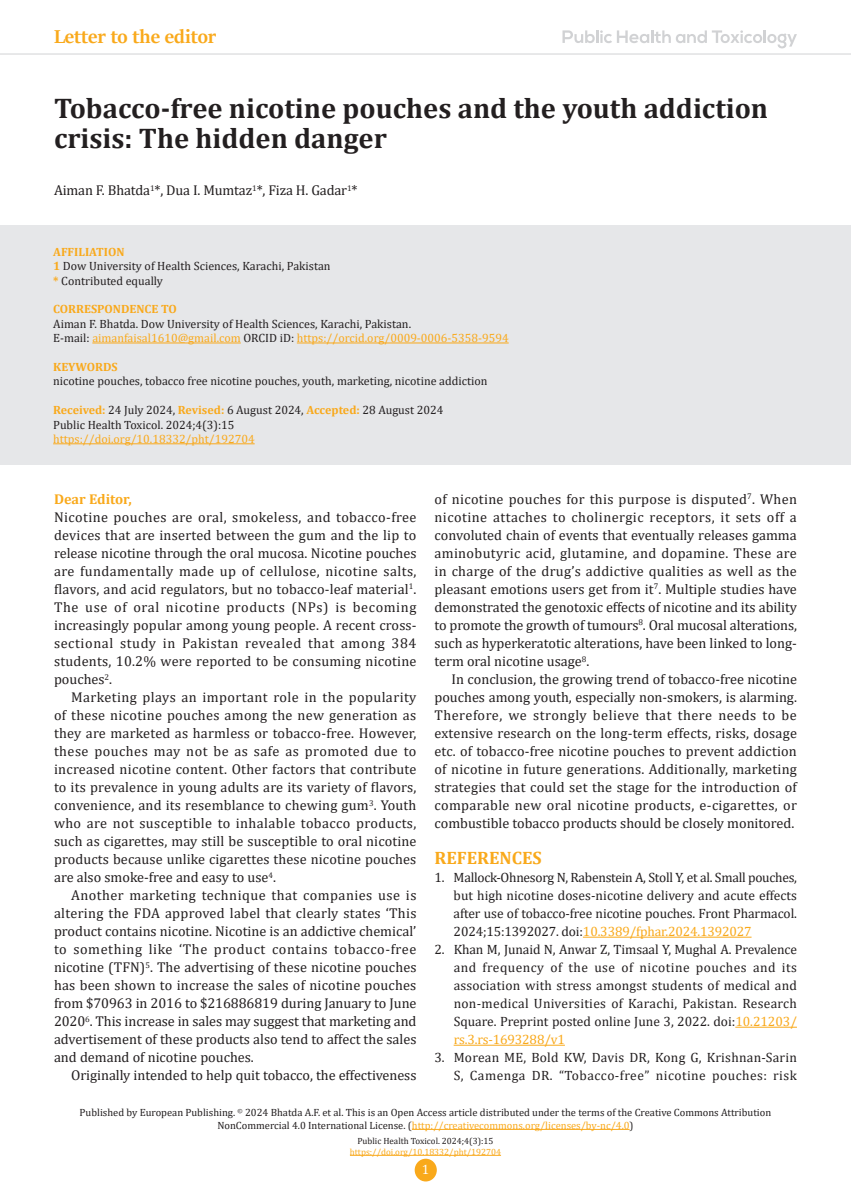
<style>
.page{position:relative;width:851px;height:1191px;background:#fff}
.page>*{position:absolute;margin:0;border:0;box-sizing:border-box;transform-origin:0 0}
.t1{font:700 28.5px/30px "Cambria";color:#231f20}
.t2{font:700 21px "Sitka Banner";color:#f9a91b}
.t3{font:700 18px "Cambria";color:#f9a91b}
.t4{font:14.25px/18px "Cambria";color:#231f20;text-align:justify}
.t5{font:700 14.25px "Cambria";color:#f9a91b}
.t6{font:13.5px/18px "Cambria";color:#231f20;text-align:justify}
.t7{font:13.5px/18px "Cambria";letter-spacing:.02em;color:#231f20;text-align:right}
.t8{font:13.5px "Cambria";color:#fff}
.t9{font:12px/14.4px "Cambria";color:#231f20}
.t10{font:12px "Cambria";color:#f9a91b}
.t11{font:700 12px "Cambria";color:#f9a91b}
.t12{font:10.5px/12.6px "Cambria";color:#231f20;text-align:center}
.t13{font:9px "Cambria";color:#f9a91b}
.t14{font:9px "Cambria";color:#231f20}
.s1{font-weight:700;color:#f9a91b}
.s2{color:#f9a91b}
</style>
<div class="page">
<div style="left:414px;top:1158px;width:23px;height:23px;background:#f9a91b;border-radius:50%"></div>
<hr style="left:350px;top:1155px;width:151px;height:1px;background:#f9a91b">
<hr style="left:0;top:54px;width:850px;height:1px;background:#d1d2d4">
<svg style="left:562px;top:30px;width:234px;height:18px"></svg>
<hr style="left:582px;top:936px;width:169px;height:1px;background:#f9a91b">
<hr style="left:735px;top:1026px;width:61px;height:1px;background:#f9a91b">
<hr style="left:453px;top:1044px;width:112px;height:1px;background:#f9a91b">
<div style="left:0;top:225px;width:850px;height:239px;background:#e6e7e9"></div>
<hr style="left:92px;top:343px;width:149px;height:1px;background:#f9a91b">
<hr style="left:297px;top:343px;width:211px;height:1px;background:#f9a91b">
<hr style="left:53px;top:443px;width:201px;height:1px;background:#f9a91b">
<hr style="left:412px;top:1129px;width:217px;height:1px;background:#f9a91b">
<h2 class="t2" style="left:54px;top:22px;width:164px">Letter to the editor</h2>
<h1 class="t1" style="left:54px;top:93px;width:715px">Tobacco-free nicotine pouches and the youth addiction crisis: The hidden danger</h1>
<p class="t4" style="left:54px;top:181px;width:305px">Aiman F. Bhatda<sup>1</sup>*, Dua I. Mumtaz<sup>1</sup>*, Fiza H. Gadar<sup>1</sup>*</p>
<p class="t9" style="left:53px;top:244px;width:279px"><span class="s1">AFFILIATION<br>1</span> Dow University of Health Sciences, Karachi, Pakistan <span class="s1">*</span> Contributed equally</p>
<p class="t11" style="left:53px;top:301px;width:125px">CORRESPONDENCE TO</p>
<p class="t9" style="left:53px;top:316px;width:457px">Aiman F. Bhatda. Dow University of Health Sciences, Karachi, Pakistan.<br>E-mail: <span class="s2">aimanfaisal1610@gmail.com</span> ORCID iD: <span class="s2">https://orcid.org/0009-0006-5358-9594</span></p>
<p class="t11" style="left:53px;top:358px;width:66px">KEYWORDS</p>
<p class="t9" style="left:53px;top:374px;width:436px">nicotine pouches, tobacco free nicotine pouches, youth, marketing, nicotine addiction</p>
<p class="t9" style="left:53px;top:403px;width:391px"><span class="s1">Received:</span> 24 July 2024, <span class="s1">Revised:</span> 6 August 2024, <span class="s1">Accepted:</span> 28 August 2024<br>Public Health Toxicol. 2024;4(3):15</p>
<p class="t10" style="left:53px;top:432px;width:203px">https://doi.org/10.18332/pht/192704</p>
<p class="t5" style="left:54px;top:489px;width:79px">Dear Editor,</p>
<p class="t4" style="left:54px;top:508px;width:364px">Nicotine pouches are oral, smokeless, and tobacco-free devices that are inserted between the gum and the lip to release nicotine through the oral mucosa. Nicotine pouches are fundamentally made up of cellulose, nicotine salts, flavors, and acid regulators, but no tobacco-leaf material<sup>1</sup>.<br>The use of oral nicotine products (NPs) is becoming increasingly popular among young people. A recent cross&shy;sectional study in Pakistan revealed that among 384 students, 10.2% were reported to be consuming nicotine pouches<sup>2</sup>.</p>
<p class="t4" style="left:54px;top:688px;width:364px;text-indent:17px">Marketing plays an important role in the popularity of these nicotine pouches among the new generation as they are marketed as harmless or tobacco-free. However, these pouches may not be as safe as promoted due to increased nicotine content. Other factors that contribute to its prevalence in young adults are its variety of flavors, convenience, and its resemblance to chewing gum<sup>3</sup>. Youth who are not susceptible to inhalable tobacco products, such as cigarettes, may still be susceptible to oral nicotine products because unlike cigarettes these nicotine pouches are also smoke-free and easy to use<sup>4</sup>.</p>
<p class="t4" style="left:54px;top:886px;width:364px;text-indent:17px">Another marketing technique that companies use is altering the FDA approved label that clearly states ‘This product contains nicotine. Nicotine is an addictive chemical’ to something like ‘The product contains tobacco-free nicotine (TFN)<sup>5</sup>. The advertising of these nicotine pouches has been shown to increase the sales of nicotine pouches from $70963 in 2016 to $216886819 during January to June 2020<sup>6</sup>. This increase in sales may suggest that marketing and advertisement of these products also tend to affect the sales and demand of nicotine pouches.</p>
<p class="t4" style="left:71px;top:1066px;width:347px">Originally intended to help quit tobacco, the effectiveness</p>
<p class="t4" style="left:434px;top:490px;width:364px">of nicotine pouches for this purpose is disputed<sup>7</sup>. When nicotine attaches to cholinergic receptors, it sets off a convoluted chain of events that eventually releases gamma aminobutyric acid, glutamine, and dopamine. These are in charge of the drug’s addictive qualities as well as the pleasant emotions users get from it<sup>7</sup>. Multiple studies have demonstrated the genotoxic effects of nicotine and its ability to promote the growth of tumours<sup>8</sup>. Oral mucosal alterations, such as hyperkeratotic alterations, have been linked to long&shy;term oral nicotine usage<sup>8</sup>.</p>
<p class="t4" style="left:434px;top:670px;width:364px;text-indent:17px">In conclusion, the growing trend of tobacco-free nicotine pouches among youth, especially non-smokers, is alarming.<br>Therefore, we strongly believe that there needs to be extensive research on the long-term effects, risks, dosage etc. of tobacco-free nicotine pouches to prevent addiction of nicotine in future generations. Additionally, marketing strategies that could set the stage for the introduction of comparable new oral nicotine products, e-cigarettes, or combustible tobacco products should be closely monitored.</p>
<p class="t3" style="left:434px;top:845px;width:109px">REFERENCES</p>
<p class="t6" style="left:453px;top:868px;width:345px;text-indent:-19px">1. Mallock-Ohnesorg N, Rabenstein A, Stoll Y, et al. Small pouches, but high nicotine doses-nicotine delivery and acute effects after use of tobacco-free nicotine pouches. Front Pharmacol.<br>2024;15:1392027. doi:<span class="s2">10.3389/fphar.2024.1392027</span></p>
<p class="t6" style="left:453px;top:940px;width:345px;text-indent:-19px">2. Khan M, Junaid N, Anwar Z, Timsaal Y, Mughal A. Prevalence and frequency of the use of nicotine pouches and its association with stress amongst students of medical and non-medical Universities of Karachi, Pakistan. Research Square. Preprint posted online June 3, 2022. doi:<span class="s2">10.21203/ rs.3.rs-1693288/v1</span></p>
<p class="t7" style="left:434px;top:1048px;width:364px">3. Morean ME, Bold KW, Davis DR, Kong G, Krishnan-Sarin<br>S, Camenga DR. “Tobacco-free” nicotine pouches: risk</p>
<p class="t12" style="left:80px;top:1106px;width:693px">Published by European Publishing. <sup>©</sup> 2024 Bhatda A.F. et al. This is an Open Access article distributed under the terms of the Creative Commons Attribution<br>NonCommercial 4.0 International License. (<span class="s2">http://creativecommons.org/licenses/by-nc/4.0</span>)</p>
<p class="t14" style="left:357px;top:1135px;width:137px">Public Health Toxicol. 2024;4(3):15</p>
<p class="t13" style="left:350px;top:1146px;width:153px">https://doi.org/10.18332/pht/192704</p>
<p class="t8" style="left:421px;top:1161px;width:9px">1</p>
</div>
